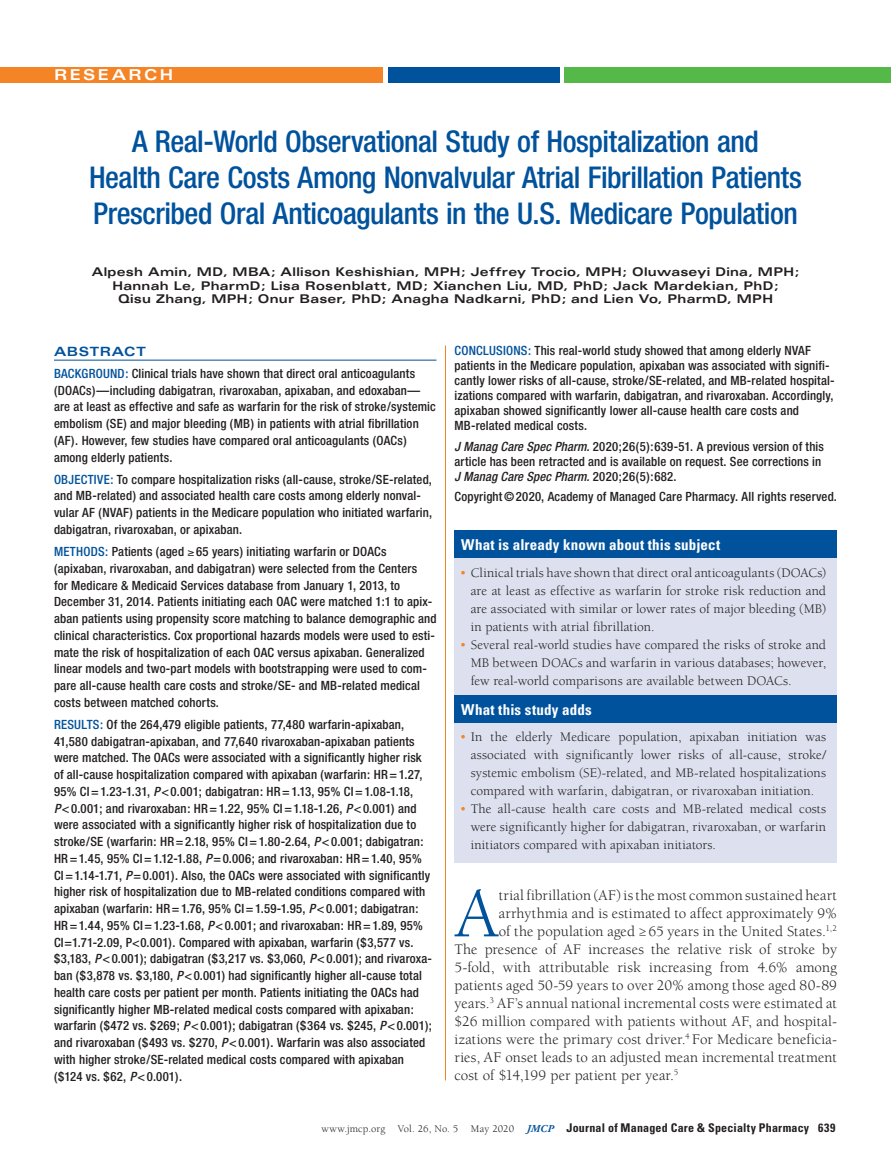
<style>
.page{position:relative;width:891px;height:1175px;background:#fff}
.page>*{position:absolute;margin:0;border:0;box-sizing:border-box;transform-origin:0 0}
.t1{font:71.7px "Berkeley Pro";color:#00529c}
.t2{font:500 condensed 30px/36px "Helvetica Neue";letter-spacing:-.015em;color:#00529c;text-align:center}
.t3{font:15px "Berkeley Pro";letter-spacing:.005em;color:#231f20}
.t4{font:700 condensed 15px "Univers";letter-spacing:.01em;color:#fff}
.t5{font:700 expanded 15px "Univers";letter-spacing:.16em;color:#fff}
.t6{font:13.5px/18px "Berkeley Pro";letter-spacing:.01em;color:#231f20;text-align:justify}
.t7{font:500 condensed 12.75px/16.8px "Helvetica Neue";letter-spacing:.01em;color:#231f20}
.t8{font:700 expanded 12.75px "Univers";letter-spacing:.045em;color:#00529c}
.t9{font:700 expanded 12px/13.5px "Univers";letter-spacing:.02em;color:#231f20;text-align:center}
.t10{font:700 condensed 12px "Univers";letter-spacing:.015em;color:#231f20}
.s1{color:#00529c}
.s2{font-style:italic}
.s3{color:#f58427}
.s4{font-family:"Berkeley Pro";font-weight:400;font-stretch:normal;font-size:10.5px}
.s5{font-family:"Adobe Garamond Pro";font-style:italic;font-stretch:normal;font-size:10.5px;color:#00529c}
</style>
<div class="page">
<hr style="left:54px;top:360px;width:382px;height:1px;background:#00529c">
<hr style="left:445px;top:345px;width:1px;height:735px;background:#f58427">
<div style="left:0;top:67px;width:383px;height:15px;background:#f58427"></div>
<div style="left:388px;top:67px;width:172px;height:15px;background:#00529c"></div>
<div style="left:565px;top:67px;width:326px;height:16px;background:#54b948"></div>
<div style="left:455px;top:548px;width:382px;height:176px;background:#dde1ef"></div>
<div style="left:455px;top:531px;width:382px;height:27px;background:#00529c"></div>
<div style="left:455px;top:705px;width:382px;height:157px;background:#dde1ef"></div>
<div style="left:455px;top:695px;width:382px;height:27px;background:#00529c"></div>
<p class="t5" style="left:54px;top:66px;width:121px">RESEARCH</p>
<h2 class="t2" style="left:89px;top:123px;width:714px">A Real-World Observational Study of Hospitalization and<br>Health Care Costs Among Nonvalvular Atrial Fibrillation Patients<br>Prescribed Oral Anticoagulants in the U.S. Medicare Population</h2>
<p class="t9" style="left:92px;top:265px;width:709px">Alpesh Amin, MD, MBA; Allison Keshishian, MPH; Jeffrey Trocio, MPH; Oluwaseyi Dina, MPH;<br>Hannah Le, PharmD; Lisa Rosenblatt, MD; Xianchen Liu, MD, PhD; Jack Mardekian, PhD;<br>Qisu Zhang, MPH; Onur Baser, PhD; Anagha Nadkarni, PhD; and Lien Vo, PharmD, MPH</p>
<p class="t8" style="left:54px;top:344px;width:93px">ABSTRACT</p>
<p class="t7" style="left:54px;top:365px;width:383px"><span class="s1">BACKGROUND:</span> Clinical trials have shown that direct oral anticoagulants (DOACs)—including dabigatran, rivaroxaban, apixaban, and edoxaban— are at least as effective and safe as warfarin for the risk of stroke/systemic embolism (SE) and major bleeding (MB) in patients with atrial fibrillation (AF). However, few studies have compared oral anticoagulants (OACs) among elderly patients.</p>
<p class="t7" style="left:54px;top:470px;width:380px"><span class="s1">OBJECTIVE:</span> To compare hospitalization risks (all-cause, stroke/SE-related, and MB-related) and associated health care costs among elderly nonval&shy;vular AF (NVAF) patients in the Medicare population who initiated warfarin, dabigatran, rivaroxaban, or apixaban.</p>
<p class="t7" style="left:54px;top:543px;width:384px"><span class="s1">METHODS:</span> Patients (aged ≥65 years) initiating warfarin or DOACs (apixaban, rivaroxaban, and dabigatran) were selected from the Centers<br>for Medicare &amp; Medicaid Services database from January 1, 2013, to December 31, 2014. Patients initiating each OAC were matched 1:1 to apix&shy;aban patients using propensity score matching to balance demographic and clinical characteristics. Cox proportional hazards models were used to esti&shy;mate the risk of hospitalization of each OAC versus apixaban. Generalized linear models and two-part models with bootstrapping were used to com&shy;pare all-cause health care costs and stroke/SE- and MB-related medical costs between matched cohorts.</p>
<p class="t7" style="left:54px;top:716px;width:380px"><span class="s1">RESULTS:</span> Of the 264,479 eligible patients, 77,480 warfarin-apixaban, 41,580 dabigatran-apixaban, and 77,640 rivaroxaban-apixaban patients were matched. The OACs were associated with a significantly higher risk of all-cause hospitalization compared with apixaban (warfarin: HR=1.27, 95% CI=1.23-1.31, <span class="s2">P</span>&lt;0.001; dabigatran: HR=1.13, 95% CI=1.08-1.18, <span class="s2">P</span>&lt;0.001; and rivaroxaban: HR=1.22, 95% CI=1.18-1.26, <span class="s2">P</span>&lt;0.001) and were associated with a significantly higher risk of hospitalization due to stroke/SE (warfarin: HR=2.18, 95% CI=1.80-2.64, <span class="s2">P</span>&lt;0.001; dabigatran:<br>HR=1.45, 95% CI=1.12-1.88, <span class="s2">P</span>=0.006; and rivaroxaban: HR=1.40, 95% CI=1.14-1.71, <span class="s2">P</span>=0.001). Also, the OACs were associated with significantly higher risk of hospitalization due to MB-related conditions compared with apixaban (warfarin: HR=1.76, 95% CI=1.59-1.95, <span class="s2">P</span>&lt;0.001; dabigatran:<br>HR=1.44, 95% CI=1.23-1.68, <span class="s2">P</span>&lt;0.001; and rivaroxaban: HR=1.89, 95% CI=1.71-2.09, P&lt;0.001). Compared with apixaban, warfarin ($3,577 vs. $3,183, <span class="s2">P</span>&lt;0.001); dabigatran ($3,217 vs. $3,060, <span class="s2">P</span>&lt;0.001); and rivaroxa&shy;ban ($3,878 vs. $3,180, <span class="s2">P</span>&lt;0.001) had significantly higher all-cause total health care costs per patient per month. Patients initiating the OACs had significantly higher MB-related medical costs compared with apixaban: warfarin ($472 vs. $269; <span class="s2">P</span>&lt;0.001); dabigatran ($364 vs. $245, <span class="s2">P</span>&lt;0.001); and rivaroxaban ($493 vs. $270, <span class="s2">P</span>&lt;0.001). Warfarin was also associated with higher stroke/SE-related medical costs compared with apixaban ($124 vs. $62, <span class="s2">P</span>&lt;0.001).</p>
<p class="t7" style="left:455px;top:343px;width:382px;line-height:15px"><span class="s1">CONCLUSIONS:</span> This real-world study showed that among elderly NVAF patients in the Medicare population, apixaban was associated with signifi&shy;cantly lower risks of all-cause, stroke/SE-related, and MB-related hospital&shy;izations compared with warfarin, dabigatran, and rivaroxaban. Accordingly, apixaban showed significantly lower all-cause health care costs and MB-related medical costs.</p>
<p class="t7" style="left:455px;top:439px;width:371px;line-height:15px"><span class="s2">J Manag Care Spec Pharm.</span> 2020;26(5):639-51. A previous version of this article has been retracted and is available on request. See corrections in<br><span class="s2">J Manag Care Spec Pharm.</span> 2020;26(5):682.</p>
<p class="t7" style="left:455px;top:488px;width:384px">Copyright©2020, Academy of Managed Care Pharmacy. All rights reserved.</p>
<p class="t4" style="left:461px;top:536px;width:261px">What is already known about this subject</p>
<p class="t6" style="left:471px;top:564px;width:357px;text-indent:-11px"><span class="s3">•</span> Clinical trials have shown that direct oral anticoagulants (DOACs) are at least as effective as warfarin for stroke risk reduction and are associated with similar or lower rates of major bleeding (MB) in patients with atrial fibrillation.</p>
<p class="t6" style="left:471px;top:636px;width:357px;text-indent:-11px"><span class="s3">•</span> Several real-world studies have compared the risks of stroke and MB between DOACs and warfarin in various databases; however, few real-world comparisons are available between DOACs.</p>
<p class="t4" style="left:461px;top:700px;width:132px">What this study adds</p>
<p class="t6" style="left:471px;top:727px;width:357px;text-indent:-11px"><span class="s3">•</span> In the elderly Medicare population, apixaban initiation was associated with significantly lower risks of all-cause, stroke/ systemic embolism (SE)-related, and MB-related hospitalizations compared with warfarin, dabigatran, or rivaroxaban initiation.</p>
<p class="t6" style="left:471px;top:799px;width:357px;text-indent:-11px"><span class="s3">•</span> The all-cause health care costs and MB-related medical costs were significantly higher for dabigatran, rivaroxaban, or warfarin initiators compared with apixaban initiators.</p>
<h1 class="t1" style="left:455px;top:874px;width:45px">A</h1>
<p class="t3" style="left:499px;top:887px;width:340px">trial fibrillation (AF) is the most common sustained heart</p>
<p class="t3" style="left:499px;top:905px;width:340px">arrhythmia and is estimated to affect approximately 9%</p>
<p class="t3" style="left:499px;top:923px;width:340px">of the population aged ≥65 years in the United States.<sup>1,2</sup></p>
<p class="t3" style="left:455px;top:941px;width:384px">The presence of AF increases the relative risk of stroke by</p>
<p class="t3" style="left:455px;top:959px;width:384px">5-fold, with attributable risk increasing from 4.6% among</p>
<p class="t3" style="left:455px;top:977px;width:384px">patients aged 50-59 years to over 20% among those aged 80-89</p>
<p class="t3" style="left:455px;top:995px;width:384px">years.<sup>3</sup> AF’s annual national incremental costs were estimated at</p>
<p class="t3" style="left:455px;top:1013px;width:384px">$26 million compared with patients without AF, and hospital-</p>
<p class="t3" style="left:455px;top:1031px;width:384px">izations were the primary cost driver.<sup>4</sup> For Medicare beneficia-</p>
<p class="t3" style="left:455px;top:1049px;width:384px">ries, AF onset leads to an adjusted mean incremental treatment</p>
<p class="t3" style="left:455px;top:1067px;width:225px">cost of $14,199 per patient per year.<sup>5</sup></p>
<p class="t10" style="left:322px;top:1120px;width:515px"><span class="s4">www.jmcp.org Vol. 26, No. 5 May 2020</span> <span class="s5">JMCP</span> Journal of Managed Care &amp; Specialty Pharmacy 639</p>
</div>
